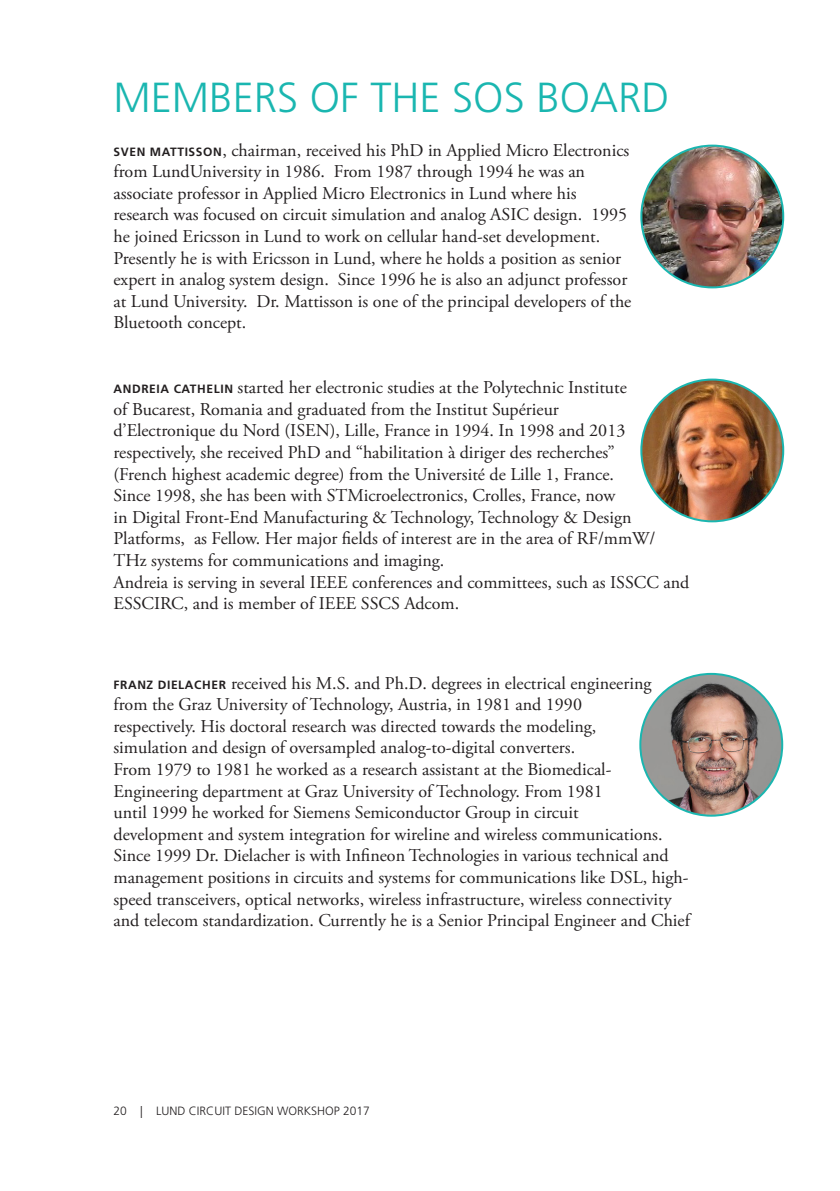
<style>
.page{position:relative;width:840px;height:1191px;background:#fff}
.page>*{position:absolute;margin:0;border:0;box-sizing:border-box;transform-origin:0 0}
.SoS_Rubr{font:300 42px "Frutiger LT Std";color:#1ab6b0}
.SoS_Bröd{font:18px/21.6px "Adobe Garamond Pro";color:#231f20}
.t1{font:300 12px "Frutiger LT Std";color:#231f20}
.s1{font-family:"Frutiger LT Std";font-weight:700;font-size:12px}
</style>
<div class="page">
<img style="left:641px;top:146px;width:141px;height:141px;border-radius:71px">
<img style="left:640px;top:674px;width:141px;height:141px;border-radius:71px">
<img style="left:641px;top:379px;width:141px;height:142px;border-radius:71px">
<p class="SoS_Rubr" style="left:113px;top:74px;width:557px">MEMBERS OF THE SOS BOARD</p>
<p class="SoS_Bröd" style="left:113px;top:140px;width:519px"><span class="s1">SVEN MATTISSON</span>, chairman, received his PhD in Applied Micro Electronics from LundUniversity in 1986. From 1987 through 1994 he was an associate professor in Applied Micro Electronics in Lund where his research was focused on circuit simulation and analog ASIC design. 1995 he joined Ericsson in Lund to work on cellular hand-set development.<br>Presently he is with Ericsson in Lund, where he holds a position as senior expert in analog system design. Since 1996 he is also an adjunct professor at Lund University. Dr. Mattisson is one of the principal developers of the Bluetooth concept.</p>
<p class="SoS_Bröd" style="left:113px;top:377px;width:514px"><span class="s1">ANDREIA CATHELIN</span> started her electronic studies at the Polytechnic Institute of Bucarest, Romania and graduated from the Institut Supérieur d’Electronique du Nord (ISEN), Lille, France in 1994. In 1998 and 2013 respectively, she received PhD and “habilitation à diriger des recherches” (French highest academic degree) from the Université de Lille 1, France.</p>
<p class="SoS_Bröd" style="left:113px;top:485px;width:543px">Since 1998, she has been with STMicroelectronics, Crolles, France, now<br>in Digital Front-End Manufacturing &amp; Technology, Technology &amp; Design Platforms, as Fellow. Her major fields of interest are in the area of RF/mmW/ THz systems for communications and imaging.</p>
<p class="SoS_Bröd" style="left:113px;top:572px;width:577px">Andreia is serving in several IEEE conferences and committees, such as ISSCC and<br>ESSCIRC, and is member of IEEE SSCS Adcom.</p>
<p class="SoS_Bröd" style="left:113px;top:672px;width:577px"><span class="s1">FRANZ DIELACHER</span> received his M.S. and Ph.D. degrees in electrical engineering from the Graz University of Technology, Austria, in 1981 and 1990<br>respectively. His doctoral research was directed towards the modeling,<br>simulation and design of oversampled analog-to-digital converters.<br>From 1979 to 1981 he worked as a research assistant at the Biomedical-Engineering department at Graz University of Technology. From 1981<br>until 1999 he worked for Siemens Semiconductor Group in circuit<br>development and system integration for wireline and wireless communications.<br>Since 1999 Dr. Dielacher is with Infineon Technologies in various technical and management positions in circuits and systems for communications like DSL, high&shy;speed transceivers, optical networks, wireless infrastructure, wireless connectivity and telecom standardization. Currently he is a Senior Principal Engineer and Chief</p>
<p class="t1" style="left:113px;top:1104px;width:258px">20 | LUND CIRCUIT DESIGN WORKSHOP 2017</p>
</div>
